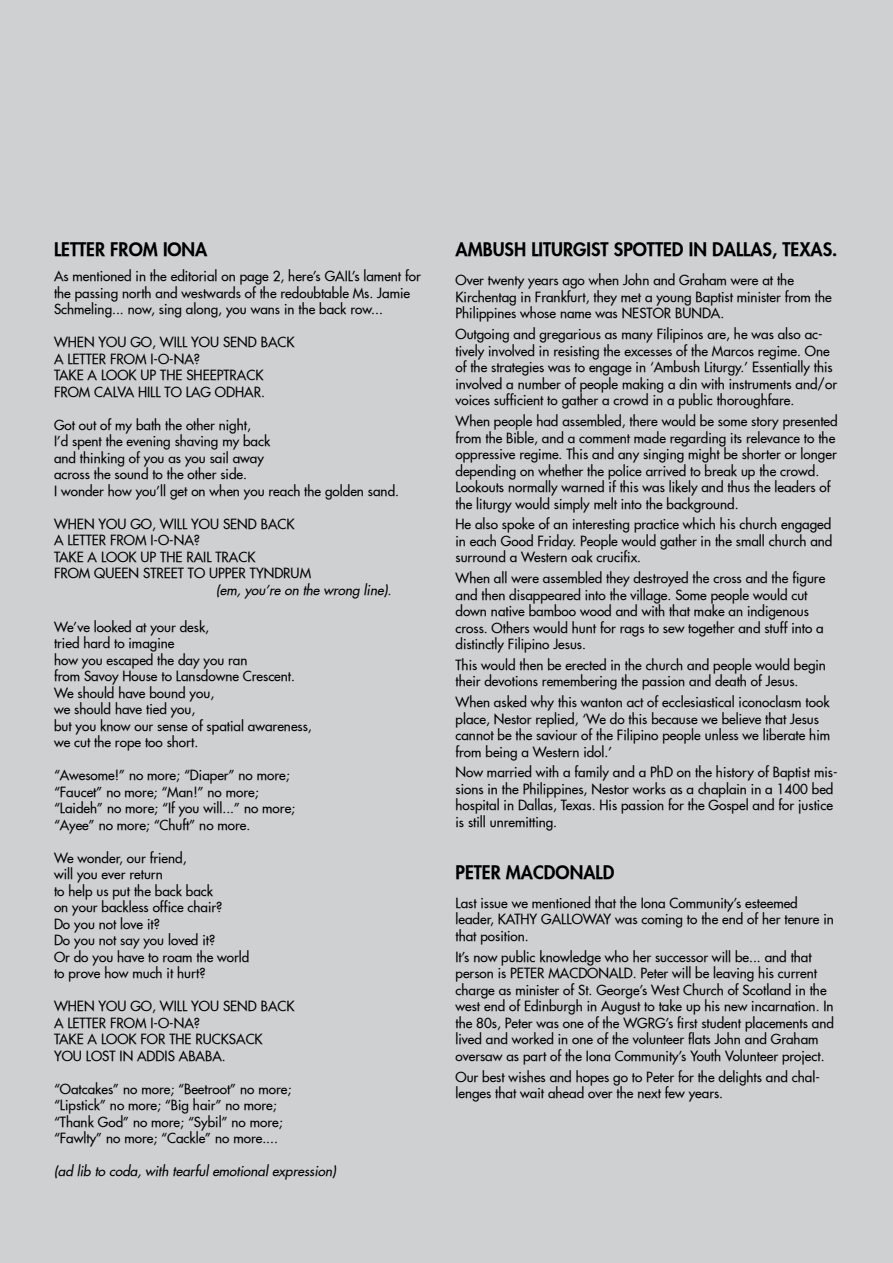
<style>
.page{position:relative;width:893px;height:1263px;background:#cfd0d2}
.page>*{position:absolute;margin:0;border:0;box-sizing:border-box;transform-origin:0 0}
.t1{font:800 18px "Futura";color:#000}
.t2{font:13.5px/16.5px "Futura";color:#000}
.t3{font:italic 13.5px "Futura";color:#000}
</style>
<div class="page">
<h1 class="t1" style="left:54px;top:238px;width:155px">LETTER FROM IONA</h1>
<p class="t2" style="left:54px;top:268px;width:368px">As mentioned in the editorial on page 2, here’s GAIL’s lament for the passing north and westwards of the redoubtable Ms. Jamie<br>Schmeling... now, sing along, you wans in the back row...</p>
<p class="t2" style="left:54px;top:334px;width:242px">WHEN YOU GO, WILL YOU SEND BACK<br>A LETTER FROM I-O-NA?<br>TAKE A LOOK UP THE SHEEPTRACK<br>FROM CALVA HILL TO LAG ODHAR.</p>
<p class="t2" style="left:54px;top:416px;width:347px">Got out of my bath the other night,<br>I’d spent the evening shaving my back<br>and thinking of you as you sail away<br>across the sound to the other side.<br>I wonder how you’ll get on when you reach the golden sand.</p>
<p class="t2" style="left:54px;top:515px;width:259px">WHEN YOU GO, WILL YOU SEND BACK<br>A LETTER FROM I-O-NA?<br>TAKE A LOOK UP THE RAIL TRACK<br>FROM QUEEN STREET TO UPPER TYNDRUM</p>
<p class="t3" style="left:216px;top:581px;width:177px">(em, you’re on the wrong line).</p>
<p class="t2" style="left:54px;top:619px;width:259px">We’ve looked at your desk,<br>tried hard to imagine<br>how you escaped the day you ran<br>from Savoy House to Lansdowne Crescent.<br>We should have bound you,<br>we should have tied you,<br>but you know our sense of spatial awareness, we cut the rope too short.</p>
<p class="t2" style="left:54px;top:767px;width:243px">“Awesome!” no more; “Diaper” no more; “Faucet” no more; “Man!” no more; “Laideh” no more; “If you will...” no more; “Ayee” no more; “Chuft” no more.</p>
<p class="t2" style="left:54px;top:850px;width:197px">We wonder, our friend,<br>will you ever return<br>to help us put the back back<br>on your backless office chair?<br>Do you not love it?<br>Do you not say you loved it?<br>Or do you have to roam the world to prove how much it hurt?</p>
<p class="t2" style="left:54px;top:998px;width:242px">WHEN YOU GO, WILL YOU SEND BACK<br>A LETTER FROM I-O-NA?<br>TAKE A LOOK FOR THE RUCKSACK<br>YOU LOST IN ADDIS ABABA.</p>
<p class="t2" style="left:54px;top:1081px;width:239px">“Oatcakes” no more; “Beetroot” no more; “Lipstick” no more; “Big hair” no more; “Thank God” no more; “Sybil” no more; “Fawlty” no more; “Cackle” no more....</p>
<p class="t3" style="left:54px;top:1163px;width:284px">(ad lib to coda, with tearful emotional expression)</p>
<h1 class="t1" style="left:455px;top:238px;width:383px">AMBUSH LITURGIST SPOTTED IN DALLAS, TEXAS.</h1>
<p class="t2" style="left:455px;top:272px;width:378px">Over twenty years ago when John and Graham were at the<br>Kirchentag in Frankfurt, they met a young Baptist minister from the<br>Philippines whose name was NESTOR BUNDA.</p>
<p class="t2" style="left:455px;top:326px;width:383px">Outgoing and gregarious as many Filipinos are, he was also ac&shy;tively involved in resisting the excesses of the Marcos regime. One of the strategies was to engage in ‘Ambush Liturgy.’ Essentially this involved a number of people making a din with instruments and/or voices sufficient to gather a crowd in a public thoroughfare.</p>
<p class="t2" style="left:455px;top:413px;width:384px">When people had assembled, there would be some story presented from the Bible, and a comment made regarding its relevance to the oppressive regime. This and any singing might be shorter or longer depending on whether the police arrived to break up the crowd.<br>Lookouts normally warned if this was likely and thus the leaders of the liturgy would simply melt into the background.</p>
<p class="t2" style="left:455px;top:516px;width:378px;text-align:justify">He also spoke of an interesting practice which his church engaged in each Good Friday. People would gather in the small church and surround a Western oak crucifix.</p>
<p class="t2" style="left:455px;top:570px;width:371px">When all were assembled they destroyed the cross and the figure and then disappeared into the village. Some people would cut down native bamboo wood and with that make an indigenous cross. Others would hunt for rags to sew together and stuff into a distinctly Filipino Jesus.</p>
<p class="t2" style="left:455px;top:657px;width:372px">This would then be erected in the church and people would begin their devotions remembering the passion and death of Jesus.</p>
<p class="t2" style="left:455px;top:694px;width:376px">When asked why this wanton act of ecclesiastical iconoclasm took place, Nestor replied, ‘We do this because we believe that Jesus cannot be the saviour of the Filipino people unless we liberate him from being a Western idol.’</p>
<p class="t2" style="left:455px;top:764px;width:383px">Now married with a family and a PhD on the history of Baptist mis&shy;sions in the Philippines, Nestor works as a chaplain in a 1400 bed hospital in Dallas, Texas. His passion for the Gospel and for justice is still unremitting.</p>
<h1 class="t1" style="left:455px;top:861px;width:160px">PETER MACDONALD</h1>
<p class="t2" style="left:455px;top:895px;width:380px">Last issue we mentioned that the Iona Community’s esteemed leader, KATHY GALLOWAY was coming to the end of her tenure in that position.</p>
<p class="t2" style="left:455px;top:948px;width:380px">It’s now public knowledge who her successor will be... and that person is PETER MACDONALD. Peter will be leaving his current charge as minister of St. George’s West Church of Scotland in the west end of Edinburgh in August to take up his new incarnation. In the 80s, Peter was one of the WGRG’s first student placements and lived and worked in one of the volunteer flats John and Graham oversaw as part of the Iona Community’s Youth Volunteer project.</p>
<p class="t2" style="left:455px;top:1068px;width:366px">Our best wishes and hopes go to Peter for the delights and chal&shy;lenges that wait ahead over the next few years.</p>
</div>
